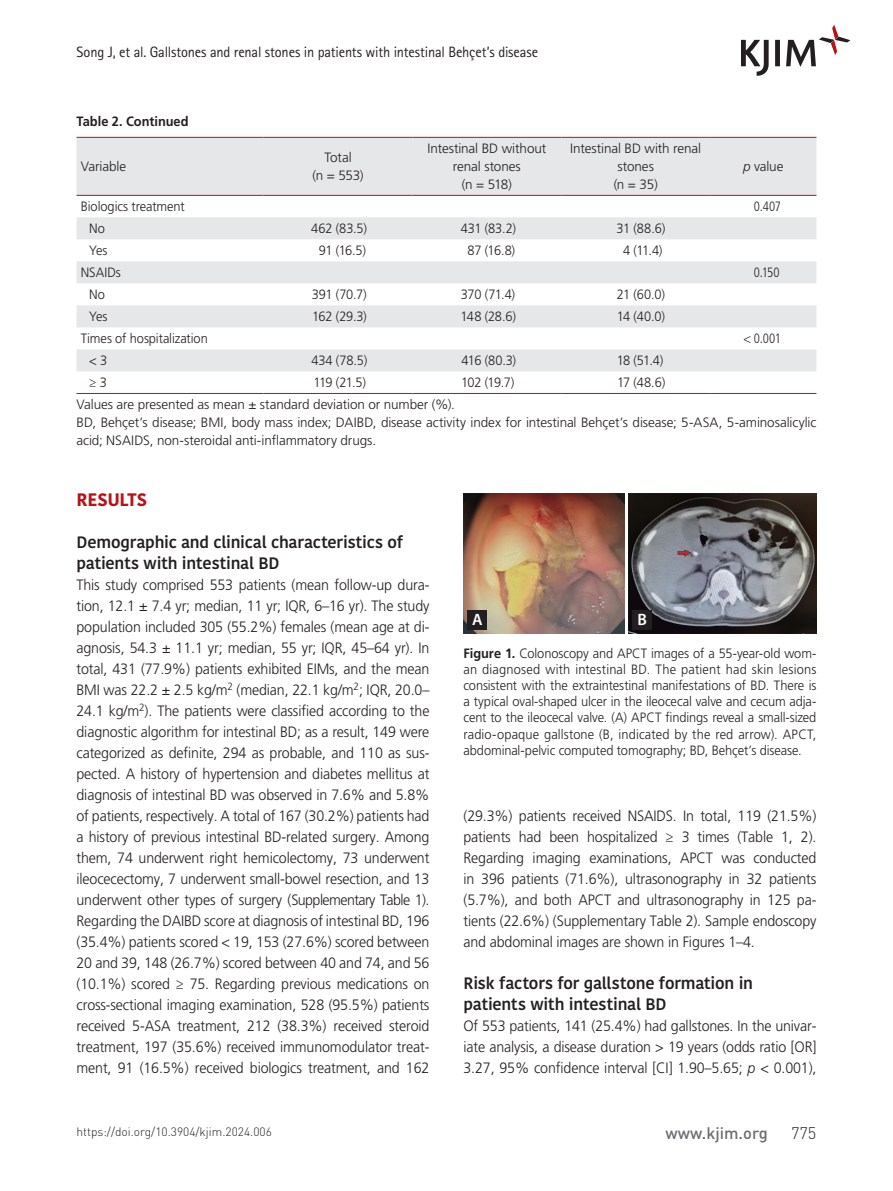
<style>
.page{position:relative;width:893px;height:1191px;background:#fff}
.page>*{position:absolute;margin:0;border:0;box-sizing:border-box;transform-origin:0 0}
.t1{font:700 18px "Kohinoor Bangla";letter-spacing:-.015em;color:#bb1018}
.t2{font:600 16.5px/21px "Kohinoor Bangla";letter-spacing:-.01em;color:#231f20}
.t3{font:500 16.5px "DIN Pro";color:#6c6d70}
.t4{font:300 16.5px "DIN Pro";color:#231f20}
.t5{font:600 16.5px "Myriad Pro";color:#fff}
.t6{font:300 15px/21px "Frutiger LT Std";letter-spacing:-.01em;color:#231f20;text-align:justify;scale:.95 1}
.t7{font:15px "Rotis Sans Serif Std";letter-spacing:-.01em;color:#231f20;scale:.96 1}
.t8{font:300 13.5px/16.2px "Frutiger LT Std";letter-spacing:-.005em;color:#231f20;text-align:justify;scale:.95 1}
.t9{font:300 13.5px/18px "Frutiger LT Std";letter-spacing:-.005em;color:#231f20;text-align:center}
.t10{font:300 condensed 13.5px "Frutiger LT Std";letter-spacing:-.015em;color:#231f20;scale:.95 1}
.t11{font:700 13.5px "Frutiger LT Std";color:#231f20;scale:.95 1}
.t12{font:300 12px "DIN Pro";color:#231f20}
.s1{font-style:italic}
.s2{font-weight:700}
</style>
<div class="page">
<svg style="left:741px;top:25px;width:109px;height:51px"></svg>
<div style="left:77px;top:138px;width:739px;height:57px;background:#e6e7e9"></div>
<svg style="left:77px;top:217px;width:739px;height:154px;fill:#e6e7e9"></svg>
<hr style="left:77px;top:137px;width:187px;height:1px;background:#bb1018">
<hr style="left:264px;top:137px;width:148px;height:1px;background:#bb1018">
<hr style="left:412px;top:137px;width:149px;height:1px;background:#bb1018">
<hr style="left:561px;top:137px;width:149px;height:1px;background:#bb1018">
<hr style="left:710px;top:137px;width:106px;height:1px;background:#bb1018">
<hr style="left:77px;top:195px;width:187px;height:1px;background:#bb1018">
<hr style="left:264px;top:195px;width:148px;height:1px;background:#bb1018">
<hr style="left:412px;top:195px;width:149px;height:1px;background:#bb1018">
<hr style="left:561px;top:195px;width:149px;height:1px;background:#bb1018">
<hr style="left:710px;top:195px;width:106px;height:1px;background:#bb1018">
<hr style="left:77px;top:393px;width:187px;height:1px;background:#bb1018">
<hr style="left:264px;top:393px;width:148px;height:1px;background:#bb1018">
<hr style="left:412px;top:393px;width:149px;height:1px;background:#bb1018">
<hr style="left:561px;top:393px;width:149px;height:1px;background:#bb1018">
<hr style="left:710px;top:393px;width:106px;height:1px;background:#bb1018">
<img style="left:463px;top:493px;width:161px;height:140px">
<img style="left:628px;top:493px;width:188px;height:140px">
<div style="left:468px;top:610px;width:19px;height:19px;background:#231f20"></div>
<div style="left:633px;top:610px;width:19px;height:19px;background:#231f20"></div>
<p class="t7" style="left:77px;top:43px;width:482px">Song J, et al. Gallstones and renal stones in patients with intestinal Behçet’s disease</p>
<p class="t11" style="left:77px;top:113px;width:120px">Table 2. Continued</p>
<p class="t9" style="left:81px;top:157px;width:47px">Variable</p>
<p class="t9" style="left:313px;top:148px;width:53px">Total<br>(n = 553)</p>
<p class="t9" style="left:427px;top:139px;width:120px">Intestinal BD without renal stones<br>(n = 518)</p>
<p class="t9" style="left:570px;top:139px;width:133px">Intestinal BD with renal stones<br>(n = 35)</p>
<p class="t9" style="left:743px;top:157px;width:42px"><span class="s1">p</span> value</p>
<p class="t8" style="left:81px;top:198px;width:111px">Biologics treatment</p>
<p class="t10" style="left:754px;top:198px;width:30px">0.407</p>
<p class="t8" style="left:89px;top:220px;width:18px">No</p>
<p class="t8" style="left:311px;top:220px;width:60px">462 (83.5)</p>
<p class="t8" style="left:461px;top:220px;width:60px">431 (83.2)</p>
<p class="t8" style="left:617px;top:220px;width:53px">31 (88.6)</p>
<p class="t8" style="left:89px;top:242px;width:21px">Yes</p>
<p class="t8" style="left:319px;top:242px;width:51px">91 (16.5)</p>
<p class="t8" style="left:467px;top:242px;width:52px">87 (16.8)</p>
<p class="t8" style="left:623px;top:242px;width:43px">4 (11.4)</p>
<p class="t8" style="left:81px;top:264px;width:44px">NSAIDs</p>
<p class="t10" style="left:754px;top:264px;width:29px">0.150</p>
<p class="t8" style="left:89px;top:286px;width:18px">No</p>
<p class="t8" style="left:312px;top:286px;width:59px">391 (70.7)</p>
<p class="t8" style="left:461px;top:286px;width:59px">370 (71.4)</p>
<p class="t8" style="left:617px;top:286px;width:52px">21 (60.0)</p>
<p class="t8" style="left:89px;top:308px;width:21px">Yes</p>
<p class="t8" style="left:312px;top:308px;width:59px">162 (29.3)</p>
<p class="t8" style="left:461px;top:308px;width:60px">148 (28.6)</p>
<p class="t8" style="left:617px;top:308px;width:52px">14 (40.0)</p>
<p class="t8" style="left:81px;top:330px;width:135px">Times of hospitalization</p>
<p class="t10" style="left:743px;top:330px;width:41px">&lt; 0.001</p>
<p class="t8" style="left:89px;top:352px;width:21px">&lt; 3</p>
<p class="t8" style="left:311px;top:352px;width:60px">434 (78.5)</p>
<p class="t8" style="left:462px;top:352px;width:59px">416 (80.3)</p>
<p class="t8" style="left:617px;top:352px;width:51px">18 (51.4)</p>
<p class="t8" style="left:89px;top:374px;width:20px">≥ 3</p>
<p class="t8" style="left:313px;top:374px;width:57px">119 (21.5)</p>
<p class="t8" style="left:461px;top:374px;width:58px">102 (19.7)</p>
<p class="t8" style="left:617px;top:374px;width:52px">17 (48.6)</p>
<p class="t9" style="left:77px;top:396px;width:741px;text-align:left">Values are presented as mean ± standard deviation or number (%).<br>BD, Behçet’s disease; BMI, body mass index; DAIBD, disease activity index for intestinal Behçet’s disease; 5-ASA, 5-aminosalicylic acid; NSAIDS, non-steroidal anti-inflammatory drugs.</p>
<p class="t1" style="left:77px;top:483px;width:72px">RESULTS</p>
<p class="t2" style="left:77px;top:531px;width:328px">Demographic and clinical characteristics of patients with intestinal BD</p>
<p class="t6" style="left:77px;top:574px;width:373px">This study comprised 553 patients (mean follow-up dura&shy;tion, 12.1 ± 7.4 yr; median, 11 yr; IQR, 6–16 yr). The study population included 305 (55.2%) females (mean age at di&shy;agnosis, 54.3 ± 11.1 yr; median, 55 yr; IQR, 45–64 yr). In total, 431 (77.9%) patients exhibited EIMs, and the mean BMI was 22.2 ± 2.5 kg/m<sup>2</sup> (median, 22.1 kg/m<sup>2</sup>; IQR, 20.0– 24.1 kg/m<sup>2</sup>). The patients were classified according to the diagnostic algorithm for intestinal BD; as a result, 149 were categorized as definite, 294 as probable, and 110 as sus&shy;pected. A history of hypertension and diabetes mellitus at diagnosis of intestinal BD was observed in 7.6% and 5.8% of patients, respectively. A total of 167 (30.2%) patients had a history of previous intestinal BD-related surgery. Among them, 74 underwent right hemicolectomy, 73 underwent ileocecectomy, 7 underwent small-bowel resection, and 13 underwent other types of surgery (Supplementary Table 1).<br>Regarding the DAIBD score at diagnosis of intestinal BD, 196 (35.4%) patients scored &lt; 19, 153 (27.6%) scored between 20 and 39, 148 (26.7%) scored between 40 and 74, and 56 (10.1%) scored ≥ 75. Regarding previous medications on cross-sectional imaging examination, 528 (95.5%) patients received 5-ASA treatment, 212 (38.3%) received steroid treatment, 197 (35.6%) received immunomodulator treat&shy;ment, 91 (16.5%) received biologics treatment, and 162</p>
<p class="t5" style="left:472px;top:609px;width:12px">A</p>
<p class="t5" style="left:638px;top:609px;width:11px">B</p>
<p class="t8" style="left:463px;top:645px;width:373px"><span class="s2">Figure 1.</span> Colonoscopy and APCT images of a 55-year-old wom&shy;an diagnosed with intestinal BD. The patient had skin lesions consistent with the extraintestinal manifestations of BD. There is a typical oval-shaped ulcer in the ileocecal valve and cecum adja&shy;cent to the ileocecal valve. (A) APCT findings reveal a small-sized radio-opaque gallstone (B, indicated by the red arrow). APCT, abdominal-pelvic computed tomography; BD, Behçet’s disease.</p>
<p class="t6" style="left:463px;top:805px;width:373px">(29.3%) patients received NSAIDS. In total, 119 (21.5%) patients had been hospitalized ≥ 3 times (Table 1, 2).<br>Regarding imaging examinations, APCT was conducted in 396 patients (71.6%), ultrasonography in 32 patients (5.7%), and both APCT and ultrasonography in 125 pa&shy;tients (22.6%) (Supplementary Table 2). Sample endoscopy and abdominal images are shown in Figures 1–4.</p>
<p class="t2" style="left:463px;top:972px;width:291px">Risk factors for gallstone formation in patients with intestinal BD</p>
<p class="t6" style="left:463px;top:1015px;width:373px">Of 553 patients, 141 (25.4%) had gallstones. In the univar&shy;iate analysis, a disease duration &gt; 19 years (odds ratio [OR] 3.27, 95% confidence interval [CI] 1.90–5.65; <span class="s1">p</span> &lt; 0.001),</p>
<p class="t12" style="left:77px;top:1123px;width:197px">https://doi.org/10.3904/kjim.2024.006</p>
<p class="t3" style="left:666px;top:1121px;width:104px">www.kjim.org</p>
<p class="t4" style="left:791px;top:1121px;width:27px">775</p>
</div>
